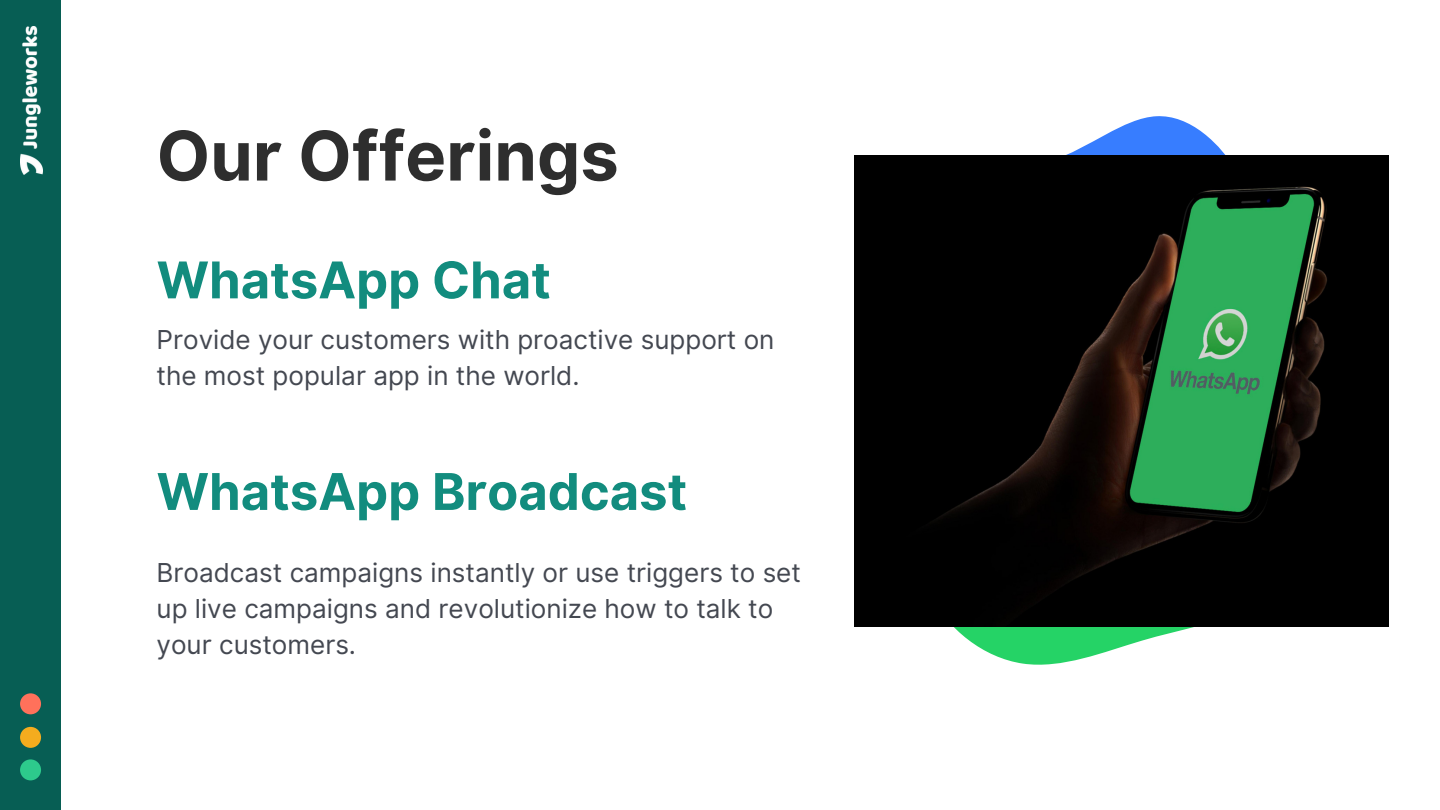
<style>
.page{position:relative;width:1440px;height:810px;background:#fff}
.page>*{position:absolute;margin:0;border:0;box-sizing:border-box;transform-origin:0 0}
.t1{font:700 68.6px "Inter";color:#2e2e2e}
.t2{font:700 50.7px "Inter";color:#128c7e}
.t3{font:26.1px/36px "Inter";color:#444851}
</style>
<div class="page">
<div style="left:0;top:0;width:61px;height:810px;background:#075e54"></div>
<div style="left:20px;top:759px;width:21px;height:21px;background:#2dca8c;border-radius:50%"></div>
<div style="left:20px;top:727px;width:21px;height:21px;background:#f4ac1e;border-radius:50%"></div>
<div style="left:20px;top:693px;width:21px;height:21px;background:#ff715b;border-radius:50%"></div>
<svg style="left:1066px;top:116px;width:160px;height:39px;fill:#377dff"></svg>
<svg style="left:911px;top:626px;width:453px;height:39px"></svg>
<img style="left:855px;top:155px;width:534px;height:471px">
<h1 class="t1" style="left:157px;top:115px;width:464px">Our Offerings</h1>
<h2 class="t2" style="left:157px;top:250px;width:396px">WhatsApp Chat</h2>
<p class="t3" style="left:157px;top:321px;width:620px">Provide your customers with proactive support on the most popular app in the world.</p>
<h2 class="t2" style="left:157px;top:461px;width:532px">WhatsApp Broadcast</h2>
<p class="t3" style="left:157px;top:555px;width:646px">Broadcast campaigns instantly or use triggers to set up live campaigns and revolutionize how to talk to your customers.</p>
</div>
